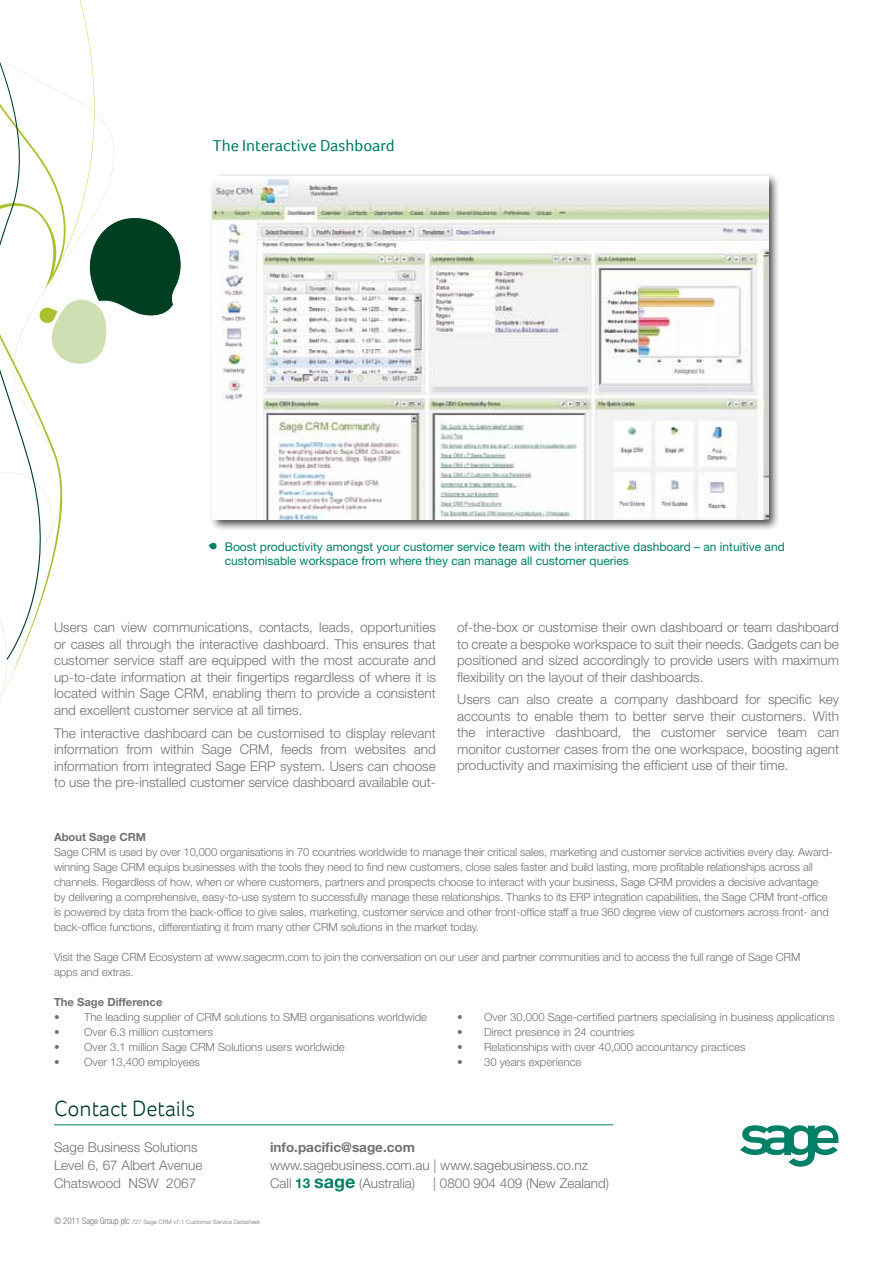
<style>
.page{position:relative;width:893px;height:1263px;background:#fff}
.page>*{position:absolute;margin:0;border:0;box-sizing:border-box;transform-origin:0 0}
.t1{font:300 22.5px "Foco";color:#003e22}
.t2{font:16.5px "Foco";color:#008066}
.t3{font:300 13.5px/16.5px "Helvetica Neue";color:#717073;text-align:justify}
.t4{font:700 13.5px "Helvetica Neue";color:#717073}
.t5{font:12px/14.4px "Helvetica Neue";color:#008066}
.t6{font:300 11.25px/15px "Helvetica Neue";letter-spacing:-.01em;color:#717073}
.t7{font:700 11.25px "Helvetica Neue";color:#717073}
.t8{font:300 6px "Helvetica Neue";color:#717073}
.s1{font-weight:700;color:#008066}
.s2{font-weight:700;font-size:18px;color:#008066}
.s3{font-stretch:condensed;font-size:9px}
</style>
<div class="page">
<svg style="left:0;top:0;width:182px;height:660px"></svg>
<div style="left:209px;top:172px;width:572px;height:359px;background:#000;opacity:.75"></div>
<img style="left:213px;top:176px;width:555px;height:343px">
<svg style="left:740px;top:1125px;width:98px;height:42px"></svg>
<svg style="left:209px;top:542px;width:8px;height:8px"></svg>
<hr style="left:54px;top:1124px;width:559px;height:1px;background:#008066">
<h2 class="t2" style="left:213px;top:136px;width:184px">The Interactive Dashboard</h2>
<p class="t5" style="left:225px;top:539px;width:561px">Boost productivity amongst your customer service team with the interactive dashboard – an intuitive and customisable workspace from where they can manage all customer queries</p>
<p class="t3" style="left:54px;top:619px;width:383px">Users can view communications, contacts, leads, opportunities or cases all through the interactive dashboard. This ensures that customer service staff are equipped with the most accurate and up-to-date information at their fingertips regardless of where it is located within Sage CRM, enabling them to provide a consistent and excellent customer service at all times.</p>
<p class="t3" style="left:54px;top:725px;width:383px">The interactive dashboard can be customised to display relevant information from within Sage CRM, feeds from websites and information from integrated Sage ERP system. Users can choose to use the pre-installed customer service dashboard available out-</p>
<p class="t3" style="left:457px;top:619px;width:383px">of-the-box or customise their own dashboard or team dashboard to create a bespoke workspace to suit their needs. Gadgets can be positioned and sized accordingly to provide users with maximum flexibility on the layout of their dashboards.</p>
<p class="t3" style="left:457px;top:691px;width:383px">Users can also create a company dashboard for specific key accounts to enable them to better serve their customers. With the interactive dashboard, the customer service team can monitor customer cases from the one workspace, boosting agent productivity and maximising the efficient use of their time.</p>
<p class="t7" style="left:54px;top:830px;width:94px">About Sage CRM</p>
<p class="t6" style="left:54px;top:844px;width:780px">Sage CRM is used by over 10,000 organisations in 70 countries worldwide to manage their critical sales, marketing and customer service activities every day. Award&shy;winning Sage CRM equips businesses with the tools they need to find new customers, close sales faster and build lasting, more profitable relationships across all channels. Regardless of how, when or where customers, partners and prospects choose to interact with your business, Sage CRM provides a decisive advantage by delivering a comprehensive, easy-to-use system to successfully manage these relationships. Thanks to its ERP integration capabilities, the Sage CRM front-office is powered by data from the back-office to give sales, marketing, customer service and other front-office staff a true 360 degree view of customers across front- and back-office functions, differentiating it from many other CRM solutions in the market today.</p>
<p class="t6" style="left:54px;top:949px;width:748px">Visit the Sage CRM Ecosystem at www.sagecrm.com to join the conversation on our user and partner communities and to access the full range of Sage CRM apps and extras.</p>
<p class="t7" style="left:54px;top:995px;width:110px">The Sage Difference</p>
<p class="t6" style="left:54px;top:1009px;width:375px">• The leading supplier of CRM solutions to SMB organisations worldwide</p>
<p class="t6" style="left:54px;top:1024px;width:161px">• Over 6.3 million customers</p>
<p class="t6" style="left:54px;top:1039px;width:292px">• Over 3.1 million Sage CRM Solutions users worldwide</p>
<p class="t6" style="left:54px;top:1054px;width:148px">• Over 13,400 employees</p>
<p class="t6" style="left:457px;top:1009px;width:379px">• Over 30,000 Sage-certified partners specialising in business applications</p>
<p class="t6" style="left:457px;top:1024px;width:179px">• Direct presence in 24 countries</p>
<p class="t6" style="left:457px;top:1039px;width:290px">• Relationships with over 40,000 accountancy practices</p>
<p class="t6" style="left:457px;top:1054px;width:126px">• 30 years experience</p>
<h1 class="t1" style="left:54px;top:1095px;width:142px">Contact Details</h1>
<p class="t3" style="left:54px;top:1139px;width:145px">Sage Business Solutions</p>
<p class="t4" style="left:270px;top:1139px;width:146px">info.pacific@sage.com</p>
<p class="t3" style="left:54px;top:1157px;width:150px">Level 6, 67 Albert Avenue</p>
<p class="t3" style="left:270px;top:1157px;width:320px">www.sagebusiness.com.au | www.sagebusiness.co.nz</p>
<p class="t3" style="left:54px;top:1175px;width:144px">Chatswood NSW 2067</p>
<p class="t3" style="left:270px;top:1175px;width:147px">Call <span class="s1">13</span> <span class="s2">sage</span> (Australia)</p>
<p class="t3" style="left:433px;top:1175px;width:178px">| 0800 904 409 (New Zealand)</p>
<p class="t8" style="left:54px;top:1218px;width:208px"><span class="s3">© 2011 Sage Group plc</span> 727 Sage CRM v7.1 Customer Service Datasheet</p>
</div>
